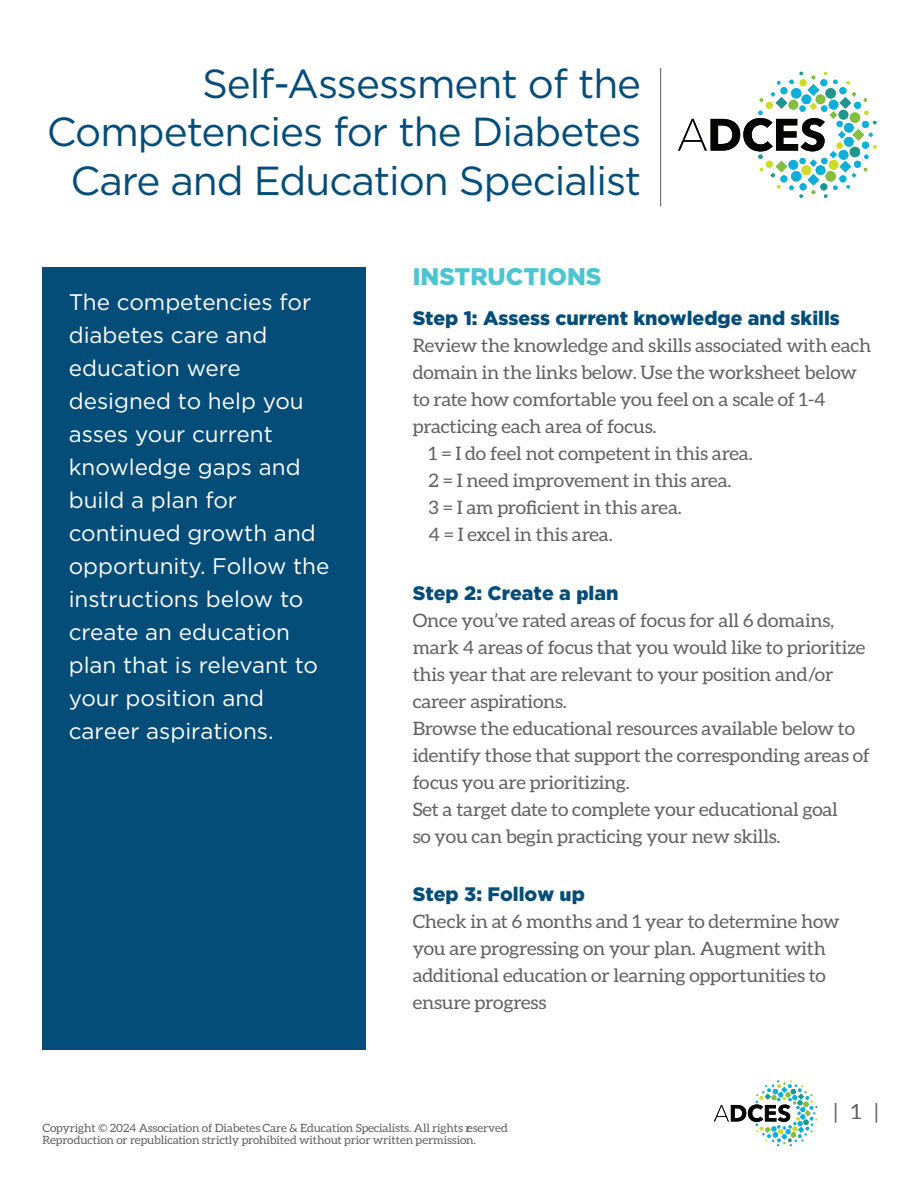
<style>
.page{position:relative;width:918px;height:1188px;background:#fff}
.page>*{position:absolute;margin:0;border:0;box-sizing:border-box;transform-origin:0 0}
.t1{font:40.5px/48.6px "Gotham";letter-spacing:-.025em;color:#054d79;text-align:right}
.t2{font:900 24px "Gotham";color:#4cc4d2}
.t3{font:22.5px/33px "Gotham";color:#fff}
.t4{font:21px "Aleo";color:#606160;scale:1.05 1}
.t5{font:900 19.5px "Gotham";color:#054d79}
.t6{font:18.6px/27px "Aleo";letter-spacing:-.01em;color:#606160;scale:1.05 1}
.t7{font:11.4px/12.6px "Aleo";letter-spacing:-.01em;color:#606160;scale:1.05 1}
.s1{font-family:"Work Sans";font-weight:800}
</style>
<div class="page">
<svg style="left:714px;top:1080px;width:103px;height:66px"></svg>
<hr style="left:660px;top:68px;width:1px;height:138px;background:#6c6d70">
<svg style="left:678px;top:72px;width:199px;height:126px"></svg>
<div style="left:43px;top:268px;width:323px;height:782px;background:#054d79"></div>
<h1 class="t1" style="left:47px;top:58px;width:596px">Self-Assessment of the<br>Competencies for the Diabetes<br>Care and Education Specialist</h1>
<p class="t3" style="left:69px;top:285px;width:262px">The competencies for diabetes care and education were designed to help you asses your current knowledge gaps and build a plan for continued growth and opportunity. Follow the instructions below to create an education plan that is relevant to your position and career aspirations.</p>
<p class="t2" style="left:413px;top:260px;width:190px">INSTRUCTIONS</p>
<p class="t5" style="left:413px;top:305px;width:429px">Step 1: Assess current knowledge and skills</p>
<p class="t6" style="left:413px;top:333px;width:438px">Review the knowledge and skills associated with each</p>
<p class="t6" style="left:413px;top:360px;width:425px">domain in the links below. Use the worksheet below</p>
<p class="t6" style="left:413px;top:387px;width:395px">to rate how comfortable you feel on a scale of 1-4</p>
<p class="t6" style="left:413px;top:414px;width:234px">practicing each area of focus.</p>
<p class="t6" style="left:429px;top:441px;width:310px">1 = I do feel not competent in this area.</p>
<p class="t6" style="left:429px;top:468px;width:290px">2 = I need improvement in this area.</p>
<p class="t6" style="left:429px;top:495px;width:243px">3 = I am proficient in this area.</p>
<p class="t6" style="left:429px;top:522px;width:177px">4 = I excel in this area.</p>
<p class="t5" style="left:413px;top:579px;width:207px">Step 2: Create a <span class="s1">p</span>lan</p>
<p class="t6" style="left:413px;top:608px;width:437px">Once you’ve rated areas of focus for all 6 domains, mark 4 areas of focus that you would like to prioritize this year that are relevant to your position and/or career aspirations.<br>Browse the educational resources available below to identify those that support the corresponding areas of focus you are prioritizing.<br>Set a target date to complete your educational goal<br>so you can begin practicing your new skills.</p>
<p class="t5" style="left:413px;top:881px;width:174px">Step 3: Follow <span class="s1">u</span>p</p>
<p class="t6" style="left:413px;top:909px;width:408px">Check in at 6 months and 1 year to determine how you are progressing on your plan. Augment with additional education or learning opportunities to ensure progress</p>
<p class="t7" style="left:43px;top:1122px;width:445px">Copyright © 2024 Association of Diabetes Care &amp; Education Specialists. All rights reserved<br>Reproduction or republication strictly prohibited without prior written permission.</p>
<p class="t4" style="left:834px;top:1099px;width:44px">| 1 |</p>
</div>
